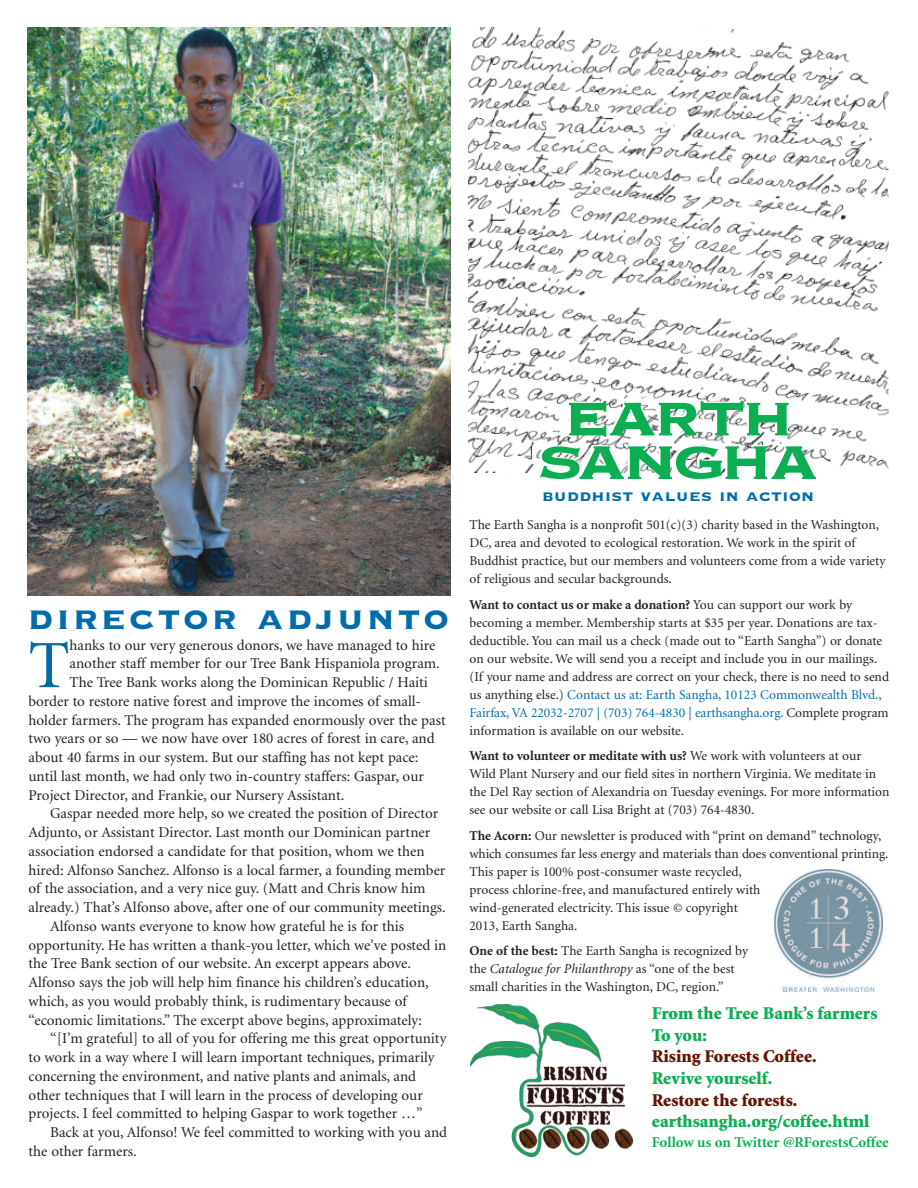
<style>
.page{position:relative;width:918px;height:1188px;background:#fff}
.page>*{position:absolute;margin:0;border:0;box-sizing:border-box;transform-origin:0 0}
.t1{font:67.8px "Minion";color:#006daa}
.t2{font:42px "Copperplate Thirty Three BC";letter-spacing:.06em;color:#006daa}
.t3{font:19.5px "Copperplate Thirty Three BC";letter-spacing:.01em;color:#006daa}
.t4{font:900 18px/21.6px "Minion";color:#0cae53}
.t5{font:900 18px "Minion";color:#661502}
.t6{font:15px "Minion";color:#231f20}
.t7{font:700 15px "Minion";color:#0cae53}
.t8{font:13.5px/18px "Minion";color:#231f20}
.s1{font-weight:700}
.s2{color:#006daa}
.s3{font-style:italic}
</style>
<div class="page">
<img style="left:468px;top:27px;width:421px;height:446px">
<svg style="left:567px;top:400px;width:222px;height:37px"></svg>
<svg style="left:538px;top:445px;width:278px;height:34px"></svg>
<img style="left:774px;top:869px;width:108px;height:122px">
<img style="left:471px;top:1005px;width:162px;height:151px">
<img style="left:27px;top:27px;width:423px;height:569px">
<h2 class="t2" style="left:28px;top:590px;width:423px">director adjunto</h2>
<h1 class="t1" style="left:28px;top:639px;width:43px">T</h1>
<p class="t6" style="left:70px;top:639px;width:367px">hanks to our very generous donors, we have managed to hire</p>
<p class="t6" style="left:70px;top:658px;width:372px">another staff member for our Tree Bank Hispaniola program.</p>
<p class="t6" style="left:70px;top:677px;width:360px">The Tree Bank works along the Dominican Republic / Haiti</p>
<p class="t6" style="left:28px;top:695px;width:394px">border to restore native forest and improve the incomes of small-</p>
<p class="t6" style="left:28px;top:714px;width:419px">holder farmers. The program has expanded enormously over the past</p>
<p class="t6" style="left:28px;top:733px;width:408px">two years or so — we now have over 180 acres of forest in care, and</p>
<p class="t6" style="left:28px;top:752px;width:391px">about 40 farms in our system. But our staffing has not kept pace:</p>
<p class="t6" style="left:28px;top:770px;width:397px">until last month, we had only two in-country staffers: Gaspar, our</p>
<p class="t6" style="left:28px;top:789px;width:317px">Project Director, and Frankie, our Nursery Assistant.</p>
<p class="t6" style="left:50px;top:808px;width:390px">Gaspar needed more help, so we created the position of Director</p>
<p class="t6" style="left:29px;top:827px;width:403px">Adjunto, or Assistant Director. Last month our Dominican partner</p>
<p class="t6" style="left:29px;top:845px;width:398px">association endorsed a candidate for that position, whom we then</p>
<p class="t6" style="left:29px;top:864px;width:418px">hired: Alfonso Sanchez. Alfonso is a local farmer, a founding member</p>
<p class="t6" style="left:29px;top:883px;width:398px">of the association, and a very nice guy. (Matt and Chris know him</p>
<p class="t6" style="left:29px;top:902px;width:419px">already.) That’s Alfonso above, after one of our community meetings.</p>
<p class="t6" style="left:50px;top:920px;width:355px">Alfonso wants everyone to know how grateful he is for this</p>
<p class="t6" style="left:29px;top:939px;width:419px">opportunity. He has written a thank-you letter, which we’ve posted in</p>
<p class="t6" style="left:29px;top:958px;width:384px">the Tree Bank section of our website. An excerpt appears above.</p>
<p class="t6" style="left:29px;top:977px;width:402px">Alfonso says the job will help him finance his children’s education,</p>
<p class="t6" style="left:29px;top:995px;width:380px">which, as you would probably think, is rudimentary because of</p>
<p class="t6" style="left:29px;top:1014px;width:395px">“economic limitations.” The excerpt above begins, approximately:</p>
<p class="t6" style="left:50px;top:1033px;width:398px">“[I’m grateful] to all of you for offering me this great opportunity</p>
<p class="t6" style="left:29px;top:1052px;width:408px">to work in a way where I will learn important techniques, primarily</p>
<p class="t6" style="left:29px;top:1070px;width:389px">concerning the environment, and native plants and animals, and</p>
<p class="t6" style="left:29px;top:1089px;width:396px">other techniques that I will learn in the process of developing our</p>
<p class="t6" style="left:29px;top:1108px;width:396px">projects. I feel committed to helping Gaspar to work together …”</p>
<p class="t6" style="left:50px;top:1127px;width:399px">Back at you, Alfonso! We feel committed to working with you and</p>
<p class="t6" style="left:29px;top:1145px;width:110px">the other farmers.</p>
<h3 class="t3" style="left:542px;top:483px;width:274px">buddhist values in action</h3>
<p class="t8" style="left:470px;top:517px;width:418px">The Earth Sangha is a nonprofit 501(c)(3) charity based in the Washington, DC, area and devoted to ecological restoration. We work in the spirit of Buddhist practice, but our members and volunteers come from a wide variety of religious and secular backgrounds.</p>
<p class="t8" style="left:470px;top:596px;width:421px"><span class="s1">Want to contact us or make a donation?</span> You can support our work by becoming a member. Membership starts at $35 per year. Donations are tax&shy;deductible. You can mail us a check (made out to “Earth Sangha”) or donate on our website. We will send you a receipt and include you in our mailings. (If your name and address are correct on your check, there is no need to send us anything else.) <span class="s2">Contact us at: Earth Sangha, 10123 Commonwealth Blvd., Fairfax, VA 22032-2707 | (703) 764-4830 | earthsangha.org.</span> Complete program information is available on our website.</p>
<p class="t8" style="left:470px;top:748px;width:421px"><span class="s1">Want to volunteer or meditate with us?</span> We work with volunteers at our Wild Plant Nursery and our field sites in northern Virginia. We meditate in the Del Ray section of Alexandria on Tuesday evenings. For more information see our website or call Lisa Bright at (703) 764-4830.</p>
<p class="t8" style="left:470px;top:827px;width:421px"><span class="s1">The Acorn:</span> Our newsletter is produced with “print on demand” technology, which consumes far less energy and materials than does conventional printing.<br>This paper is 100% post-consumer waste recycled,<br>process chlorine-free, and manufactured entirely with<br>wind-generated electricity. This issue © copyright<br>2013, Earth Sangha.</p>
<p class="t8" style="left:470px;top:943px;width:280px"><span class="s1">One of the best:</span> The Earth Sangha is recognized by the <span class="s3">Catalogue for Philanthropy</span> as “one of the best small charities in the Washington, DC, region.”</p>
<p class="t4" style="left:652px;top:1004px;width:227px">From the Tree Bank’s farmers<br>To you:</p>
<p class="t5" style="left:652px;top:1050px;width:166px">Rising Forests Coffee.</p>
<p class="t4" style="left:652px;top:1069px;width:122px">Revive yourself.</p>
<p class="t5" style="left:652px;top:1093px;width:147px">Restore the forests.</p>
<p class="t4" style="left:652px;top:1112px;width:219px">earthsangha.org/coffee.html</p>
<p class="t7" style="left:652px;top:1136px;width:238px">Follow us on Twitter @RForestsCoffee</p>
</div>
